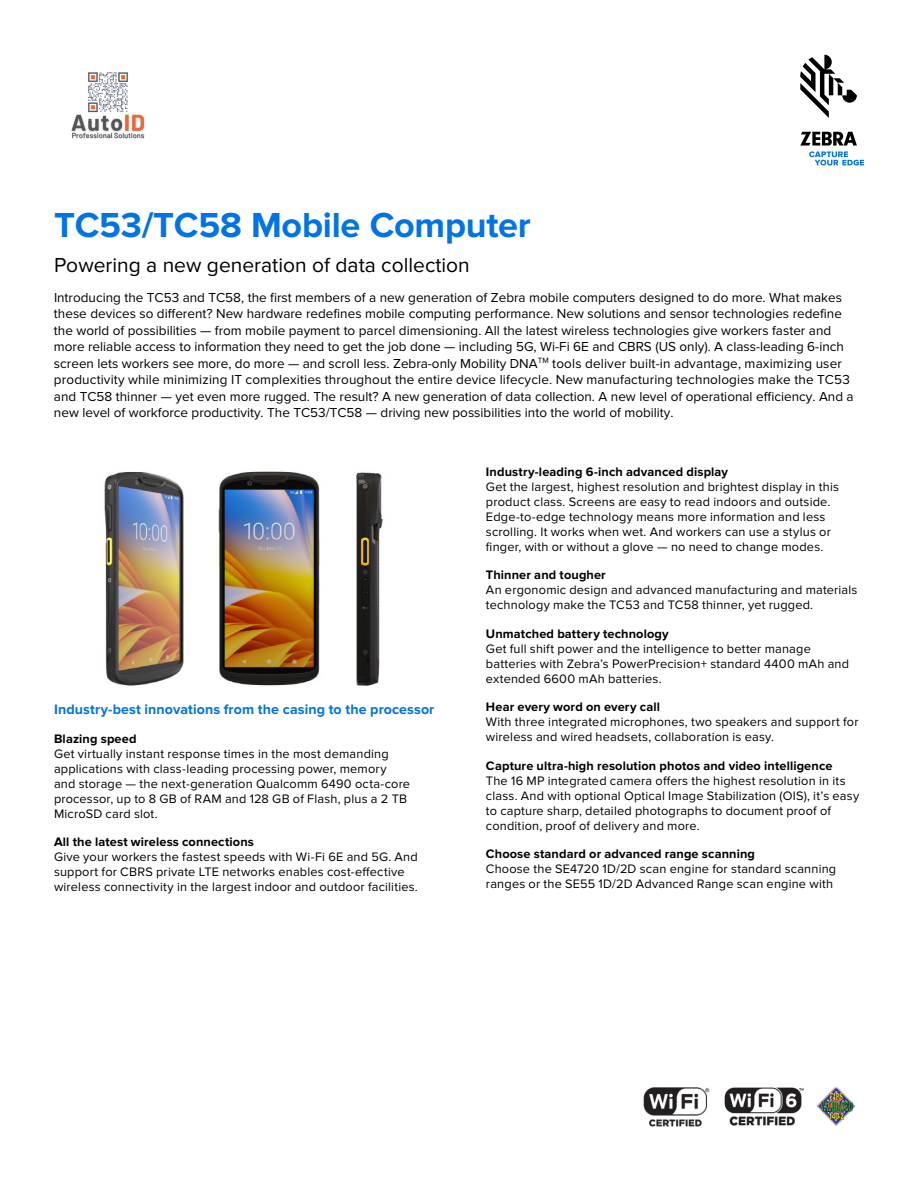
<style>
.page{position:relative;width:918px;height:1188px;background:#fff}
.page>*{position:absolute;margin:0;border:0;box-sizing:border-box;transform-origin:0 0}
.t1{font:700 36px "Proxima Nova";letter-spacing:-.005em;color:#0073e6}
.t2{font:21px "Proxima Nova";color:#000}
.t3{font:700 14.25px "Proxima Nova";letter-spacing:.005em;color:#0073e6}
.t4{font:13.5px/16.5px "Proxima Nova";color:#000}
.t5{font:12.75px/15px "Proxima Nova";letter-spacing:.015em;color:#000}
.t6{font:700 12.75px "Proxima Nova";letter-spacing:.01em;color:#000}
.t7{font:700 12.75px "Proxima Nova";letter-spacing:.015em;color:#000101}
</style>
<div class="page">
<img style="left:643px;top:1087px;width:213px;height:40px">
<img style="left:104px;top:471px;width:279px;height:215px">
<svg style="left:800px;top:55px;width:57px;height:63px"></svg>
<svg style="left:800px;top:132px;width:64px;height:33px"></svg>
<img style="left:71px;top:72px;width:74px;height:67px">
<h1 class="t1" style="left:54px;top:204px;width:478px">TC53/TC58 Mobile Computer</h1>
<h2 class="t2" style="left:54px;top:253px;width:417px">Powering a new generation of data collection</h2>
<p class="t4" style="left:54px;top:289px;width:801px">Introducing the TC53 and TC58, the first members of a new generation of Zebra mobile computers designed to do more. What makes these devices so different? New hardware redefines mobile computing performance. New solutions and sensor technologies redefine the world of possibilities — from mobile payment to parcel dimensioning. All the latest wireless technologies give workers faster and more reliable access to information they need to get the job done — including 5G, Wi-Fi 6E and CBRS (US only). A class-leading 6-inch screen lets workers see more, do more — and scroll less. Zebra-only Mobility DNA<sup>TM</sup> tools deliver built-in advantage, maximizing user productivity while minimizing IT complexities throughout the entire device lifecycle. New manufacturing technologies make the TC53 and TC58 thinner — yet even more rugged. The result? A new generation of data collection. A new level of operational efficiency. And a new level of workforce productivity. The TC53/TC58 — driving new possibilities into the world of mobility.</p>
<p class="t3" style="left:54px;top:701px;width:382px">Industry-best innovations from the casing to the processor</p>
<p class="t7" style="left:54px;top:731px;width:84px">Blazing speed</p>
<p class="t5" style="left:54px;top:746px;width:358px">Get virtually instant response times in the most demanding applications with class-leading processing power, memory and storage — the next-generation Qualcomm 6490 octa-core processor, up to 8 GB of RAM and 128 GB of Flash, plus a 2 TB MicroSD card slot.</p>
<p class="t7" style="left:54px;top:835px;width:201px">All the latest wireless connections</p>
<p class="t5" style="left:54px;top:850px;width:365px">Give your workers the fastest speeds with Wi-Fi 6E and 5G. And support for CBRS private LTE networks enables cost-effective wireless connectivity in the largest indoor and outdoor facilities.</p>
<p class="t6" style="left:486px;top:464px;width:244px">Industry-leading 6-inch advanced display</p>
<p class="t5" style="left:486px;top:479px;width:355px">Get the largest, highest resolution and brightest display in this product class. Screens are easy to read indoors and outside.<br>Edge-to-edge technology means more information and less scrolling. It works when wet. And workers can use a stylus or finger, with or without a glove — no need to change modes.</p>
<p class="t6" style="left:486px;top:568px;width:121px">Thinner and tougher</p>
<p class="t5" style="left:486px;top:583px;width:373px">An ergonomic design and advanced manufacturing and materials technology make the TC53 and TC58 thinner, yet rugged.</p>
<p class="t6" style="left:486px;top:626px;width:184px">Unmatched battery technology</p>
<p class="t5" style="left:486px;top:641px;width:365px">Get full shift power and the intelligence to better manage batteries with Zebra’s PowerPrecision+ standard 4400 mAh and extended 6600 mAh batteries.</p>
<p class="t6" style="left:486px;top:700px;width:175px">Hear every word on every call</p>
<p class="t5" style="left:486px;top:715px;width:374px">With three integrated microphones, two speakers and support for wireless and wired headsets, collaboration is easy.</p>
<p class="t6" style="left:486px;top:758px;width:348px">Capture ultra-high resolution photos and video intelligence</p>
<p class="t5" style="left:486px;top:773px;width:375px">The 16 MP integrated camera offers the highest resolution in its class. And with optional Optical Image Stabilization (OIS), it’s easy to capture sharp, detailed photographs to document proof of condition, proof of delivery and more.</p>
<p class="t6" style="left:486px;top:847px;width:271px">Choose standard or advanced range scanning</p>
<p class="t5" style="left:486px;top:862px;width:352px">Choose the SE4720 1D/2D scan engine for standard scanning ranges or the SE55 1D/2D Advanced Range scan engine with</p>
</div>
